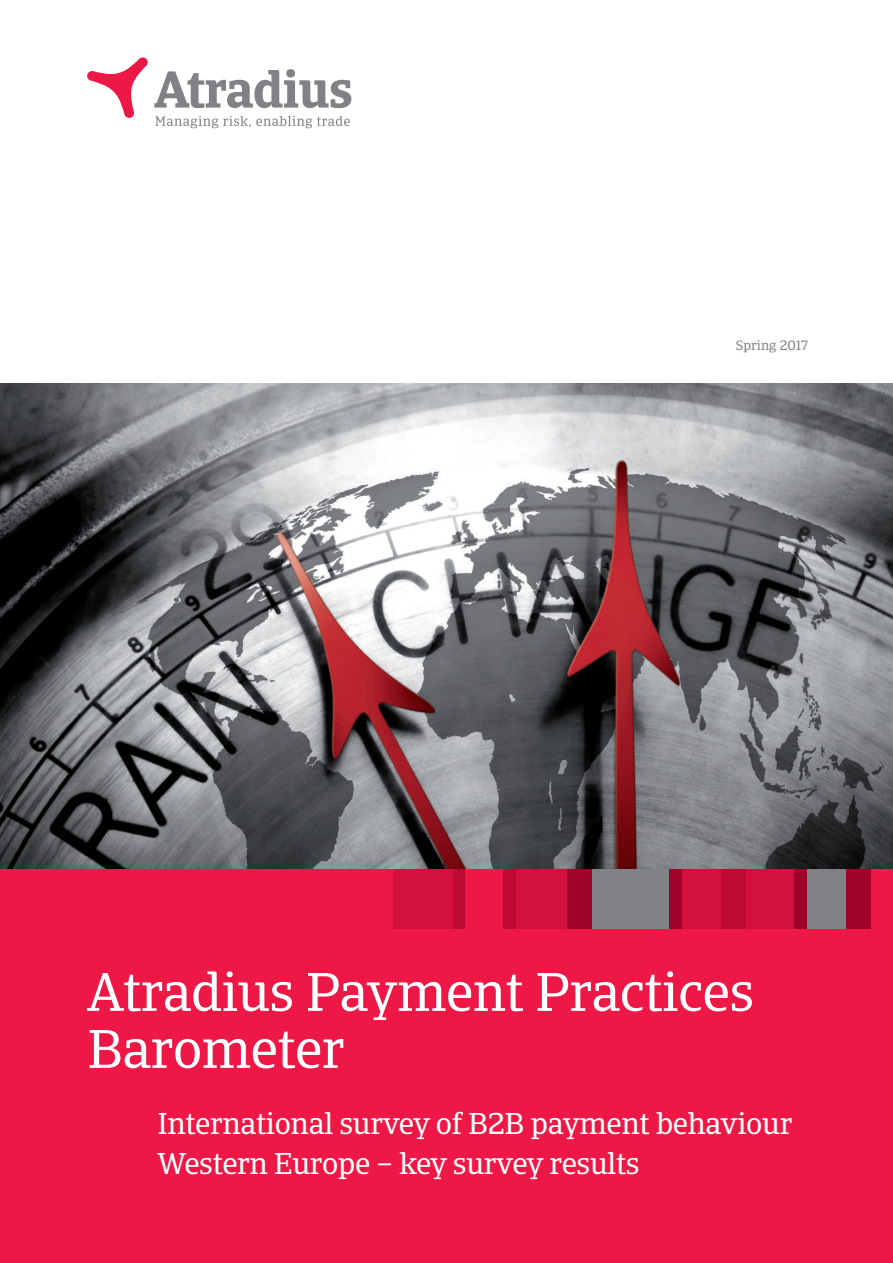
<style>
.page{position:relative;width:893px;height:1263px;background:#fff}
.page>*{position:absolute;margin:0;border:0;box-sizing:border-box;transform-origin:0 0}
.t1{font:54px/57px "Catalana";letter-spacing:-.01em;color:#fff}
.t2{font:30px/40.2px "Catalana";letter-spacing:-.01em;color:#fff}
.t3{font:13.5px "Catalana";color:#808285}
</style>
<div class="page">
<div style="left:0;top:869px;width:893px;height:394px;background:#ed1845"></div>
<img style="left:0;top:384px;width:893px;height:485px">
<div style="left:452px;top:869px;width:13px;height:60px;background:#bc0a35"></div>
<div style="left:393px;top:869px;width:59px;height:60px;background:#d2113d"></div>
<div style="left:516px;top:869px;width:51px;height:60px;background:#d2113d"></div>
<div style="left:746px;top:869px;width:49px;height:60px;background:#d2113d"></div>
<div style="left:567px;top:869px;width:26px;height:60px;background:#a0032a"></div>
<div style="left:720px;top:869px;width:26px;height:60px;background:#bc0a35"></div>
<div style="left:846px;top:869px;width:25px;height:60px;background:#a0032a"></div>
<div style="left:503px;top:869px;width:13px;height:60px;background:#bc0a35"></div>
<div style="left:593px;top:869px;width:76px;height:60px;background:#808285"></div>
<div style="left:669px;top:869px;width:13px;height:60px;background:#a0032a"></div>
<div style="left:682px;top:869px;width:38px;height:60px;background:#d2113d"></div>
<div style="left:807px;top:869px;width:39px;height:60px;background:#808285"></div>
<div style="left:795px;top:869px;width:12px;height:60px;background:#a0032a"></div>
<svg style="left:154px;top:69px;width:197px;height:39px"></svg>
<svg style="left:87px;top:57px;width:61px;height:61px"></svg>
<svg style="left:155px;top:116px;width:195px;height:12px"></svg>
<p class="t3" style="left:736px;top:338px;width:74px">Spring 2017</p>
<h1 class="t1" style="left:87px;top:964px;width:668px">Atradius Payment Practices<br>Barometer</h1>
<p class="t2" style="left:157px;top:1104px;width:636px">International survey of B2B payment behaviour<br>Western Europe – key survey results</p>
</div>
